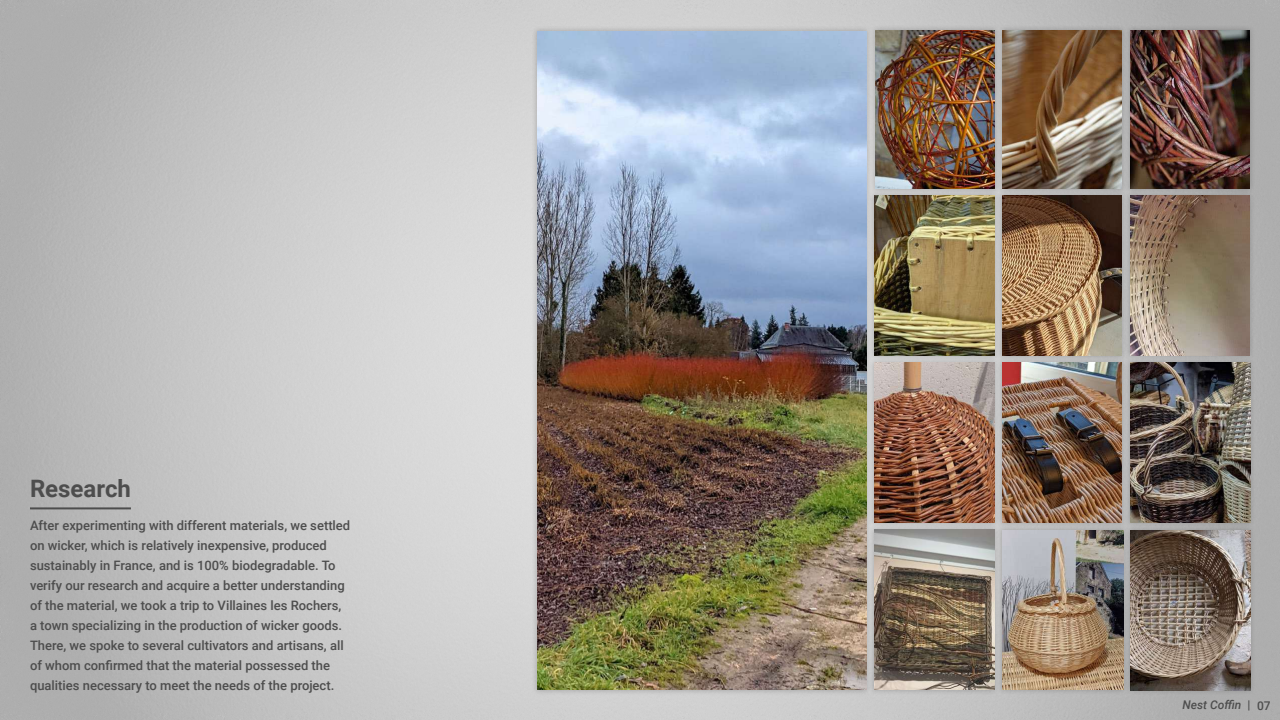
<style>
.page{position:relative;width:1280px;height:720px;background:#fff}
.page>*{position:absolute;margin:0;border:0;box-sizing:border-box;transform-origin:0 0}
.t1{font:700 24px "Roboto";color:#4d4d4d}
.t2{font:500 13px/20px "Roboto";color:#4d4d4d}
.t3{font:italic 500 12px "Roboto";color:#4d4d4d}
.s1{font-style:normal}
</style>
<div class="page">
<div style="left:531px;top:25px;width:341px;height:671px;background:#000;opacity:.2"></div>
<img style="left:537px;top:31px;width:329px;height:659px">
<hr style="left:30px;top:507px;width:101px;height:2px;background:#4d4d4d">
<div style="left:868px;top:357px;width:132px;height:172px;background:#000;opacity:.2"></div>
<img style="left:874px;top:363px;width:120px;height:160px">
<div style="left:868px;top:524px;width:132px;height:172px;background:#000;opacity:.2"></div>
<img style="left:874px;top:530px;width:120px;height:160px">
<div style="left:996px;top:357px;width:131px;height:171px;background:#000;opacity:.2"></div>
<img style="left:1002px;top:363px;width:120px;height:160px">
<div style="left:1124px;top:357px;width:132px;height:171px;background:#000;opacity:.2"></div>
<img style="left:1130px;top:363px;width:120px;height:160px">
<div style="left:1124px;top:524px;width:132px;height:172px;background:#000;opacity:.2"></div>
<img style="left:1130px;top:530px;width:120px;height:160px">
<div style="left:996px;top:190px;width:131px;height:171px;background:#000;opacity:.2"></div>
<img style="left:1002px;top:196px;width:120px;height:160px">
<div style="left:868px;top:190px;width:132px;height:172px;background:#000;opacity:.2"></div>
<img style="left:874px;top:196px;width:120px;height:160px">
<div style="left:996px;top:524px;width:133px;height:172px;background:#000;opacity:.2"></div>
<img style="left:1002px;top:530px;width:121px;height:160px">
<div style="left:1124px;top:190px;width:131px;height:171px;background:#000;opacity:.2"></div>
<img style="left:1130px;top:196px;width:120px;height:159px">
<div style="left:870px;top:24px;width:130px;height:171px;background:#000;opacity:.2"></div>
<img style="left:875px;top:30px;width:119px;height:159px">
<div style="left:997px;top:24px;width:131px;height:171px;background:#000;opacity:.2"></div>
<img style="left:1003px;top:30px;width:119px;height:159px">
<div style="left:1124px;top:24px;width:132px;height:171px;background:#aaa"></div>
<img style="left:1130px;top:30px;width:120px;height:159px">
<h1 class="t1" style="left:30px;top:472px;width:102px">Research</h1>
<p class="t2" style="left:30px;top:515px;width:322px">After experimenting with different materials, we settled on wicker, which is relatively inexpensive, produced sustainably in France, and is 100% biodegradable. To verify our research and acquire a better understanding of the material, we took a trip to Villaines les Rochers, a town specializing in the production of wicker goods.<br>There, we spoke to several cultivators and artisans, all of whom confirmed that the material possessed the qualities necessary to meet the needs of the project.</p>
<p class="t3" style="left:1183px;top:696px;width:90px">Nest Coffin <span class="s1">| 07</span></p>
</div>
